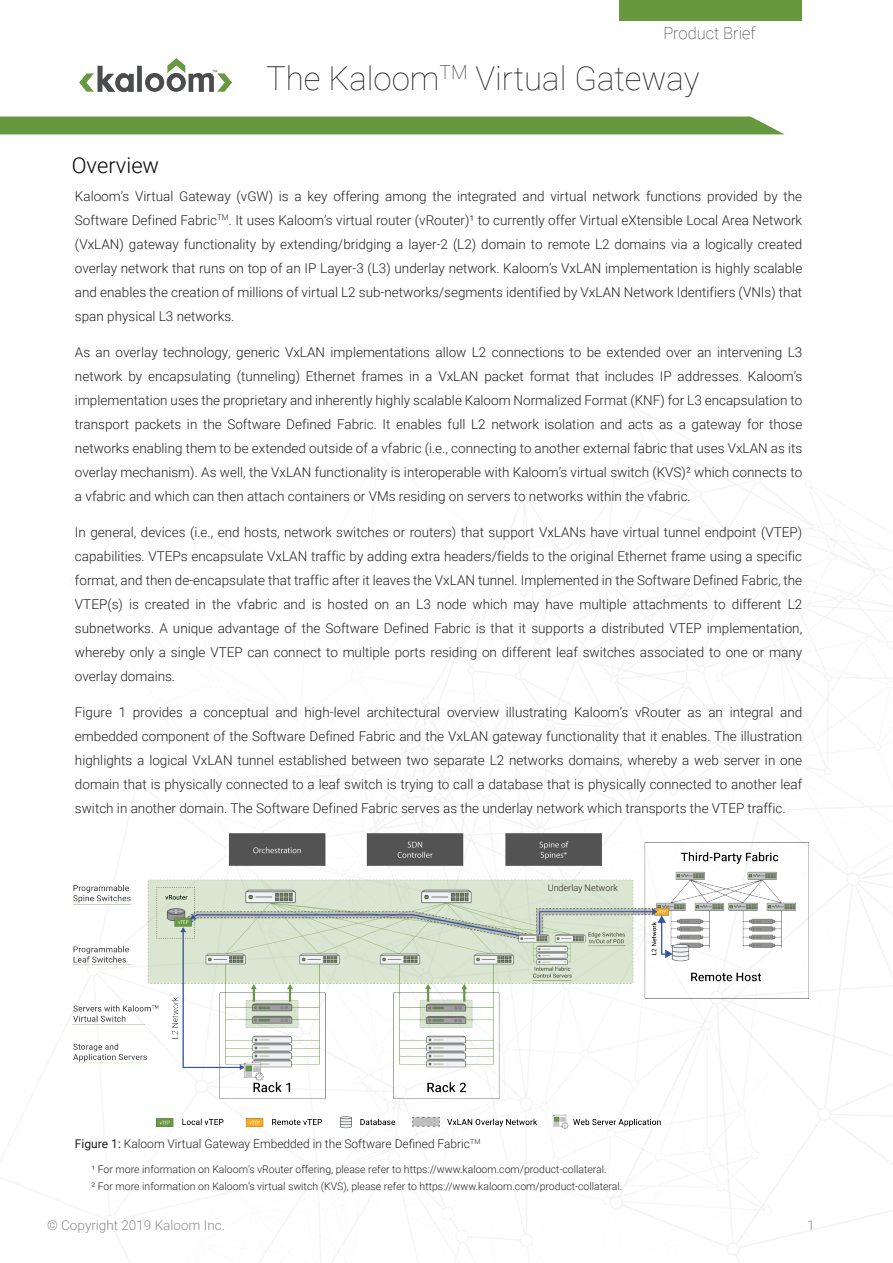
<style>
.page{position:relative;width:893px;height:1263px;background:#fff}
.page>*{position:absolute;margin:0;border:0;box-sizing:border-box;transform-origin:0 0}
.t1{font:100 33px "Roboto";color:#231f20}
.t2{font:300 21.9px "Roboto";color:#040503}
.t3{font:100 16.5px "Roboto";color:#231f20}
.t4{font:300 13.5px/24px "Roboto";color:#231f20;text-align:justify}
.t5{font:300 13.5px "Roboto";color:#4b4c4c}
.t6{font:300 12px "Roboto";color:#231f20}
.t7{font:300 10.5px/16.5px "Roboto";color:#231f20}
.t8{font:300 9px "Roboto";color:#231f20}
.s1{font-weight:400}
</style>
<div class="page">
<div style="left:619px;top:0;width:183px;height:21px;background:#67983f"></div>
<div style="left:0;top:117px;width:784px;height:17px;background:#67983f"></div>
<img style="left:79px;top:58px;width:152px;height:33px">
<img style="left:73px;top:831px;width:735px;height:297px">
<p class="t3" style="left:663px;top:21px;width:94px">Product Brief</p>
<h1 class="t1" style="left:266px;top:56px;width:435px">The Kaloom<sup>TM</sup> Virtual Gateway</h1>
<h2 class="t2" style="left:72px;top:149px;width:89px">Overview</h2>
<p class="t4" style="left:75px;top:183px;width:729px">Kaloom’s Virtual Gateway (vGW) is a key offering among the integrated and virtual network functions provided by the Software Defined Fabric<sup>TM</sup>. It uses Kaloom’s virtual router (vRouter)¹ to currently offer Virtual eXtensible Local Area Network (VxLAN) gateway functionality by extending/bridging a layer-2 (L2) domain to remote L2 domains via a logically created overlay network that runs on top of an IP Layer-3 (L3) underlay network. Kaloom’s VxLAN implementation is highly scalable and enables the creation of millions of virtual L2 sub-networks/segments identified by VxLAN Network Identifiers (VNIs) that span physical L3 networks.</p>
<p class="t4" style="left:75px;top:339px;width:729px">As an overlay technology, generic VxLAN implementations allow L2 connections to be extended over an intervening L3 network by encapsulating (tunneling) Ethernet frames in a VxLAN packet format that includes IP addresses. Kaloom’s implementation uses the proprietary and inherently highly scalable Kaloom Normalized Format (KNF) for L3 encapsulation to transport packets in the Software Defined Fabric. It enables full L2 network isolation and acts as a gateway for those networks enabling them to be extended outside of a vfabric (i.e., connecting to another external fabric that uses VxLAN as its overlay mechanism). As well, the VxLAN functionality is interoperable with Kaloom’s virtual switch (KVS)² which connects to a vfabric and which can then attach containers or VMs residing on servers to networks within the vfabric.</p>
<p class="t4" style="left:75px;top:519px;width:729px">In general, devices (i.e., end hosts, network switches or routers) that support VxLANs have virtual tunnel endpoint (VTEP) capabilities. VTEPs encapsulate VxLAN traffic by adding extra headers/fields to the original Ethernet frame using a specific format, and then de-encapsulate that traffic after it leaves the VxLAN tunnel. Implemented in the Software Defined Fabric, the VTEP(s) is created in the vfabric and is hosted on an L3 node which may have multiple attachments to different L2 subnetworks. A unique advantage of the Software Defined Fabric is that it supports a distributed VTEP implementation, whereby only a single VTEP can connect to multiple ports residing on different leaf switches associated to one or many overlay domains.</p>
<p class="t4" style="left:75px;top:699px;width:729px">Figure 1 provides a conceptual and high-level architectural overview illustrating Kaloom’s vRouter as an integral and embedded component of the Software Defined Fabric and the VxLAN gateway functionality that it enables. The illustration highlights a logical VxLAN tunnel established between two separate L2 networks domains, whereby a web server in one domain that is physically connected to a leaf switch is trying to call a database that is physically connected to another leaf switch in another domain. The Software Defined Fabric serves as the underlay network which transports the VTEP traffic.</p>
<p class="t8" style="left:548px;top:882px;width:72px">Underlay Network</p>
<p class="t6" style="left:75px;top:1135px;width:407px"><span class="s1">Figure 1:</span> Kaloom Virtual Gateway Embedded in the Software Defined Fabric<sup>TM</sup></p>
<p class="t7" style="left:91px;top:1161px;width:532px">¹ For more information on Kaloom’s vRouter offering, please refer to https://www.kaloom.com/product-collateral.<br>² For more information on Kaloom’s virtual switch (KVS), please refer to https://www.kaloom.com/product-collateral.</p>
<p class="t5" style="left:47px;top:1215px;width:179px">© Copyright 2019 Kaloom Inc.</p>
<p class="t5" style="left:808px;top:1215px;width:9px">1</p>
</div>
